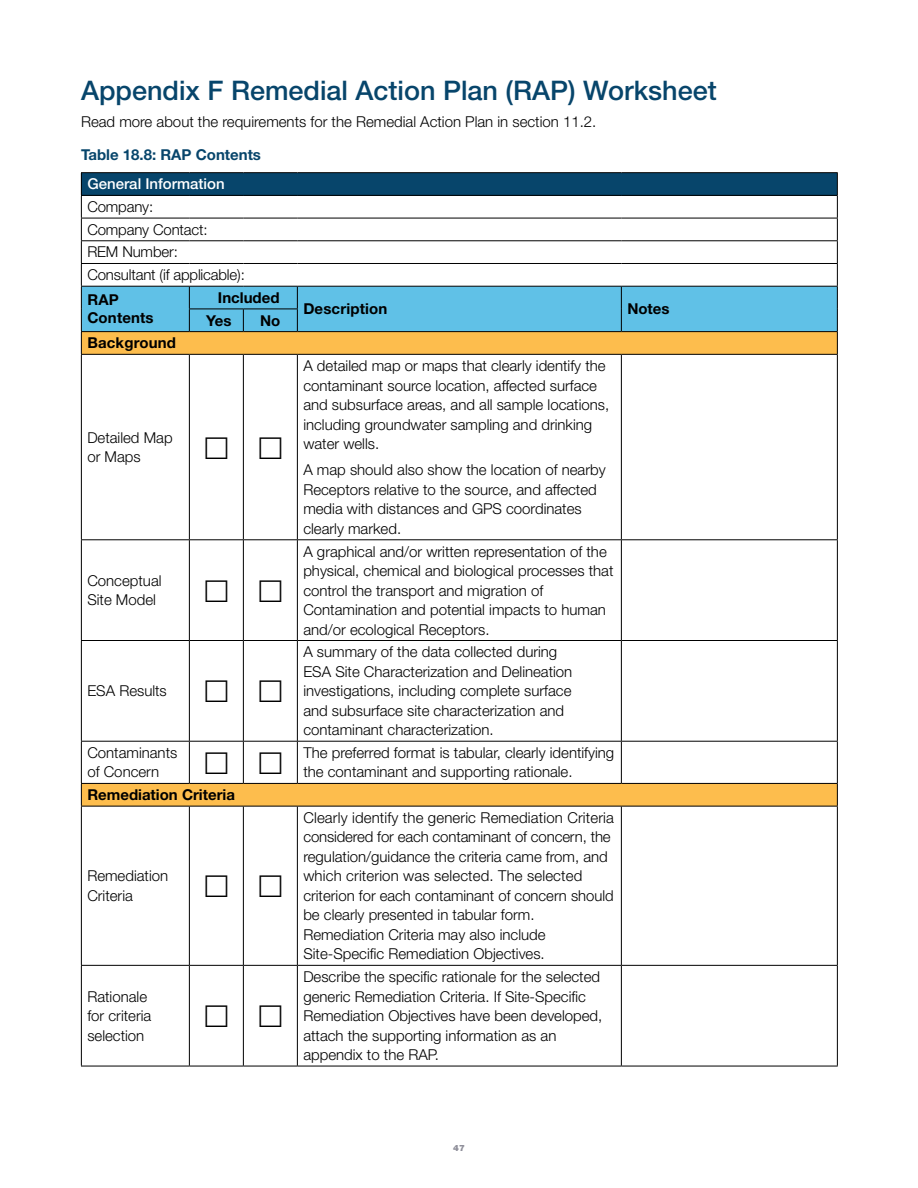
<style>
.page{position:relative;width:918px;height:1188px;background:#fff}
.page>*{position:absolute;margin:0;border:0;box-sizing:border-box;transform-origin:0 0}
.t1{font:500 27px "Helvetica Neue LT Std";color:#07456b}
.t2{font:300 15px/19.5px "Helvetica Neue LT Std";color:#000}
.t3{font:700 15px/18px "Helvetica Neue LT Std";color:#000}
.t4{font:700 15px "Helvetica Neue LT Std";color:#07456b}
.t5{font:500 15px "Helvetica Neue LT Std";color:#fff}
.t6{font:900 8.7px "Helvetica Neue LT Std";color:#90909b}
</style>
<div class="page">
<svg style="left:82px;top:355px;width:755px;height:451px"></svg>
<hr style="left:81px;top:172px;width:108px;height:1px;background:#000">
<hr style="left:189px;top:172px;width:54px;height:1px;background:#000">
<hr style="left:243px;top:172px;width:54px;height:1px;background:#000">
<hr style="left:297px;top:172px;width:324px;height:1px;background:#000">
<hr style="left:621px;top:172px;width:217px;height:1px;background:#000">
<svg style="left:81px;top:173px;width:757px;height:181px"></svg>
<hr style="left:81px;top:354px;width:108px;height:1px;background:#000">
<hr style="left:81px;top:355px;width:1px;height:184px;background:#000">
<hr style="left:189px;top:354px;width:54px;height:1px;background:#000">
<hr style="left:189px;top:355px;width:1px;height:184px;background:#000">
<hr style="left:243px;top:354px;width:54px;height:1px;background:#000">
<hr style="left:243px;top:355px;width:1px;height:184px;background:#000">
<hr style="left:297px;top:354px;width:324px;height:1px;background:#000">
<hr style="left:297px;top:355px;width:1px;height:184px;background:#000">
<hr style="left:621px;top:354px;width:217px;height:1px;background:#000">
<hr style="left:621px;top:355px;width:1px;height:184px;background:#000">
<hr style="left:837px;top:355px;width:1px;height:184px;background:#000">
<hr style="left:81px;top:539px;width:108px;height:1px;background:#000">
<hr style="left:81px;top:540px;width:1px;height:100px;background:#000">
<hr style="left:189px;top:539px;width:54px;height:1px;background:#000">
<hr style="left:189px;top:540px;width:1px;height:100px;background:#000">
<hr style="left:243px;top:539px;width:54px;height:1px;background:#000">
<hr style="left:243px;top:540px;width:1px;height:100px;background:#000">
<hr style="left:297px;top:539px;width:324px;height:1px;background:#000">
<hr style="left:297px;top:540px;width:1px;height:100px;background:#000">
<hr style="left:621px;top:539px;width:217px;height:1px;background:#000">
<hr style="left:621px;top:540px;width:1px;height:100px;background:#000">
<hr style="left:837px;top:540px;width:1px;height:100px;background:#000">
<hr style="left:81px;top:640px;width:108px;height:1px;background:#000">
<hr style="left:81px;top:641px;width:1px;height:100px;background:#000">
<hr style="left:189px;top:640px;width:54px;height:1px;background:#000">
<hr style="left:189px;top:641px;width:1px;height:100px;background:#000">
<hr style="left:243px;top:640px;width:54px;height:1px;background:#000">
<hr style="left:243px;top:641px;width:1px;height:100px;background:#000">
<hr style="left:297px;top:640px;width:324px;height:1px;background:#000">
<hr style="left:297px;top:641px;width:1px;height:100px;background:#000">
<hr style="left:621px;top:640px;width:217px;height:1px;background:#000">
<hr style="left:621px;top:641px;width:1px;height:100px;background:#000">
<hr style="left:837px;top:641px;width:1px;height:100px;background:#000">
<hr style="left:81px;top:741px;width:108px;height:1px;background:#000">
<hr style="left:81px;top:742px;width:1px;height:41px;background:#000">
<hr style="left:189px;top:741px;width:54px;height:1px;background:#000">
<hr style="left:189px;top:742px;width:1px;height:41px;background:#000">
<hr style="left:243px;top:741px;width:54px;height:1px;background:#000">
<hr style="left:243px;top:742px;width:1px;height:41px;background:#000">
<hr style="left:297px;top:741px;width:324px;height:1px;background:#000">
<hr style="left:297px;top:742px;width:1px;height:41px;background:#000">
<hr style="left:621px;top:741px;width:217px;height:1px;background:#000">
<hr style="left:621px;top:742px;width:1px;height:41px;background:#000">
<hr style="left:837px;top:742px;width:1px;height:41px;background:#000">
<hr style="left:81px;top:783px;width:108px;height:1px;background:#000">
<svg style="left:81px;top:784px;width:1px;height:22px"></svg>
<hr style="left:189px;top:783px;width:54px;height:1px;background:#000">
<hr style="left:243px;top:783px;width:54px;height:1px;background:#000">
<hr style="left:297px;top:783px;width:324px;height:1px;background:#000">
<hr style="left:621px;top:783px;width:217px;height:1px;background:#000">
<svg style="left:837px;top:784px;width:1px;height:22px"></svg>
<hr style="left:81px;top:806px;width:108px;height:1px;background:#000">
<hr style="left:81px;top:807px;width:1px;height:158px;background:#000">
<hr style="left:189px;top:806px;width:54px;height:1px;background:#000">
<hr style="left:189px;top:807px;width:1px;height:158px;background:#000">
<hr style="left:243px;top:806px;width:54px;height:1px;background:#000">
<hr style="left:243px;top:807px;width:1px;height:158px;background:#000">
<hr style="left:297px;top:806px;width:324px;height:1px;background:#000">
<hr style="left:297px;top:807px;width:1px;height:158px;background:#000">
<hr style="left:621px;top:806px;width:217px;height:1px;background:#000">
<hr style="left:621px;top:807px;width:1px;height:158px;background:#000">
<hr style="left:837px;top:807px;width:1px;height:158px;background:#000">
<hr style="left:81px;top:965px;width:108px;height:1px;background:#000">
<hr style="left:81px;top:966px;width:1px;height:100px;background:#000">
<hr style="left:189px;top:965px;width:54px;height:1px;background:#000">
<hr style="left:189px;top:966px;width:1px;height:100px;background:#000">
<hr style="left:243px;top:965px;width:54px;height:1px;background:#000">
<hr style="left:243px;top:966px;width:1px;height:100px;background:#000">
<hr style="left:297px;top:965px;width:324px;height:1px;background:#000">
<hr style="left:297px;top:966px;width:1px;height:100px;background:#000">
<hr style="left:621px;top:965px;width:217px;height:1px;background:#000">
<hr style="left:621px;top:966px;width:1px;height:100px;background:#000">
<hr style="left:837px;top:966px;width:1px;height:100px;background:#000">
<hr style="left:81px;top:1066px;width:108px;height:1px;background:#000">
<hr style="left:189px;top:1066px;width:54px;height:1px;background:#000">
<hr style="left:243px;top:1066px;width:54px;height:1px;background:#000">
<hr style="left:297px;top:1066px;width:324px;height:1px;background:#000">
<hr style="left:621px;top:1066px;width:217px;height:1px;background:#000">
<hr style="left:243px;top:309px;width:55px;height:1px;background:#000">
<svg style="left:206px;top:437px;width:21px;height:22px"></svg>
<svg style="left:260px;top:437px;width:21px;height:22px"></svg>
<svg style="left:206px;top:580px;width:21px;height:22px"></svg>
<svg style="left:260px;top:580px;width:21px;height:22px"></svg>
<svg style="left:206px;top:680px;width:21px;height:22px"></svg>
<svg style="left:260px;top:680px;width:21px;height:22px"></svg>
<svg style="left:206px;top:752px;width:21px;height:22px"></svg>
<svg style="left:260px;top:752px;width:21px;height:22px"></svg>
<h1 class="t1" style="left:81px;top:75px;width:637px">Appendix F Remedial Action Plan (RAP) Worksheet</h1>
<p class="t2" style="left:81px;top:111px;width:517px">Read more about the requirements for the Remedial Action Plan in section 11.2.</p>
<p class="t4" style="left:81px;top:145px;width:182px">Table 18.8: RAP Contents</p>
<p class="t5" style="left:87px;top:175px;width:139px">General Information</p>
<p class="t2" style="left:87px;top:195px;width:159px;line-height:22.6px">Company:<br>Company Contact:<br>REM Number:<br>Consultant (if applicable):</p>
<p class="t3" style="left:87px;top:291px;width:68px">RAP<br>Contents</p>
<p class="t3" style="left:218px;top:288px;width:63px">Included</p>
<p class="t3" style="left:303px;top:300px;width:85px">Description</p>
<p class="t3" style="left:627px;top:300px;width:44px">Notes</p>
<p class="t3" style="left:206px;top:311px;width:27px">Yes</p>
<p class="t3" style="left:260px;top:311px;width:22px">No</p>
<p class="t3" style="left:87px;top:334px;width:90px">Background</p>
<p class="t2" style="left:87px;top:427px;width:87px">Detailed Map or Maps</p>
<p class="t2" style="left:87px;top:570px;width:76px">Conceptual<br>Site Model</p>
<p class="t2" style="left:87px;top:681px;width:81px">ESA Results</p>
<p class="t2" style="left:303px;top:356px;width:307px">A detailed map or maps that clearly identify the contaminant source location, affected surface and subsurface areas, and all sample locations, including groundwater sampling and drinking water wells.</p>
<p class="t2" style="left:303px;top:460px;width:304px">A map should also show the location of nearby Receptors relative to the source, and affected media with distances and GPS coordinates clearly marked.</p>
<p class="t2" style="left:303px;top:541px;width:312px">A graphical and/or written representation of the physical, chemical and biological processes that control the transport and migration of Contamination and potential impacts to human and/or ecological Receptors.</p>
<p class="t2" style="left:303px;top:642px;width:270px">A summary of the data collected during ESA Site Characterization and Delineation investigations, including complete surface and subsurface site characterization and contaminant characterization.</p>
<p class="t2" style="left:87px;top:743px;width:91px">Contaminants of Concern</p>
<p class="t2" style="left:303px;top:743px;width:312px">The preferred format is tabular, clearly identifying the contaminant and supporting rationale.</p>
<p class="t3" style="left:87px;top:785px;width:149px">Remediation Criteria</p>
<p class="t2" style="left:87px;top:866px;width:82px">Remediation<br>Criteria</p>
<p class="t2" style="left:87px;top:986px;width:65px">Rationale for criteria selection</p>
<p class="t2" style="left:303px;top:807px;width:312px">Clearly identify the generic Remediation Criteria considered for each contaminant of concern, the regulation/guidance the criteria came from, and which criterion was selected. The selected criterion for each contaminant of concern should be clearly presented in tabular form.<br>Remediation Criteria may also include Site-Specific Remediation Objectives.</p>
<p class="t2" style="left:303px;top:967px;width:300px">Describe the specific rationale for the selected generic Remediation Criteria. If Site-Specific Remediation Objectives have been developed, attach the supporting information as an appendix to the RAP.</p>
<p class="t6" style="left:453px;top:1143px;width:13px">47</p>
</div>
